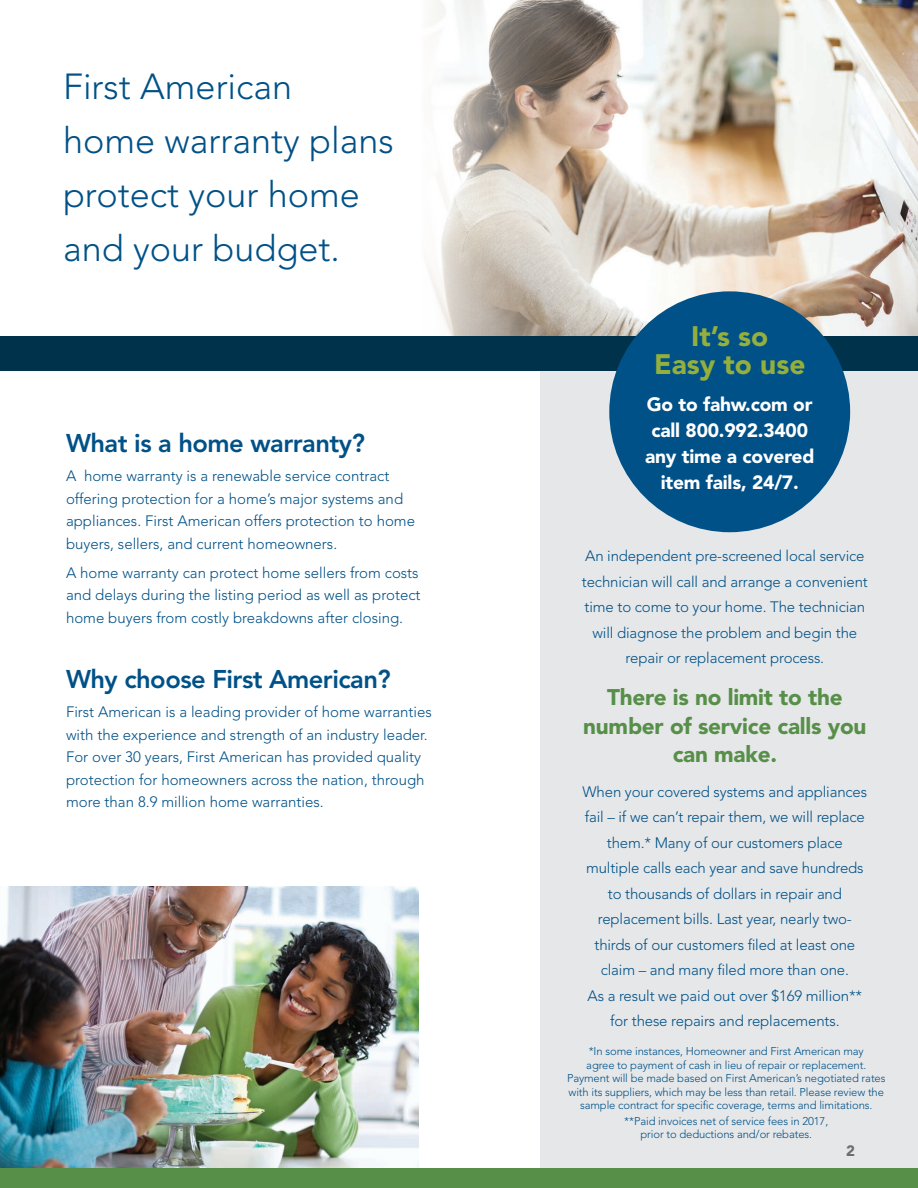
<style>
.page{position:relative;width:918px;height:1188px;background:#fff}
.page>*{position:absolute;margin:0;border:0;box-sizing:border-box;transform-origin:0 0}
.t1{font:300 36px/54px "Avenir LT Std";color:#005187}
.t2{font:900 28.05px/28px "Avenir LT Std";color:#94af3c;text-align:center}
.t3{font:800 25.5px "Avenir LT Std";letter-spacing:-.02em;color:#005187}
.t4{font:900 22.5px/28.5px "Avenir LT Std";letter-spacing:-.01em;color:#578f49;text-align:center}
.t5{font:900 19.2px/26px "Avenir LT Std";letter-spacing:-.01em;color:#fff;text-align:center}
.t6{font:300 15px/25.5px "Avenir LT Std";letter-spacing:-.01em;color:#005187}
.Covered_Underline{font:900 15px "Avenir LT Std";color:#6c6d70}
.t7{font:300 11.25px/13.5px "Avenir LT Std";letter-spacing:-.01em;color:#005187;text-align:center}
</style>
<div class="page">
<img style="left:428px;top:0;width:490px;height:336px">
<div style="left:540px;top:342px;width:378px;height:846px;background:#e6e7e9"></div>
<div style="left:0;top:336px;width:918px;height:35px;background:#01324b"></div>
<img style="left:0;top:887px;width:419px;height:282px">
<div style="left:0;top:1169px;width:918px;height:19px;background:#578f49"></div>
<div style="left:609px;top:291px;width:241px;height:241px;background:#005187;border-radius:50%"></div>
<p class="t1" style="left:63px;top:60px;width:332px">First American<br>home warranty plans protect your home and your budget.</p>
<p class="t3" style="left:66px;top:428px;width:300px">What is a home warranty?</p>
<p class="t6" style="left:66px;top:465px;width:351px;line-height:22.5px">A home warranty is a renewable service contract offering protection for a home’s major systems and appliances. First American offers protection to home buyers, sellers, and current homeowners.</p>
<p class="t6" style="left:66px;top:562px;width:356px;line-height:22.5px">A home warranty can protect home sellers from costs and delays during the listing period as well as protect home buyers from costly breakdowns after closing.</p>
<p class="t3" style="left:66px;top:664px;width:326px">Why choose First American?</p>
<p class="t6" style="left:66px;top:701px;width:367px;line-height:22.5px">First American is a leading provider of home warranties with the experience and strength of an industry leader.<br>For over 30 years, First American has provided quality protection for homeowners across the nation, through more than 8.9 million home warranties.</p>
<p class="t2" style="left:654px;top:323px;width:153px">It’s so<br>Easy to use</p>
<p class="t5" style="left:645px;top:392px;width:171px">Go to fahw.com or call 800.992.3400 any time a covered item fails, 24/7.</p>
<p class="t6" style="left:582px;top:544px;width:287px;text-align:center">An independent pre-screened local service technician will call and arrange a convenient time to come to your home. The technician will diagnose the problem and begin the repair or replacement process.</p>
<p class="t4" style="left:583px;top:683px;width:285px">There is no limit to the number of service calls you can make.</p>
<p class="t6" style="left:583px;top:779px;width:286px;text-align:center">When your covered systems and appliances fail – if we can’t repair them, we will replace them.* Many of our customers place multiple calls each year and save hundreds to thousands of dollars in repair and replacement bills. Last year, nearly two&shy;thirds of our customers filed at least one claim – and many filed more than one.<br>As a result we paid out over $169 million** for these repairs and replacements.</p>
<p class="t7" style="left:567px;top:1044px;width:320px">*In some instances, Homeowner and First American may<br>agree to payment of cash in lieu of repair or replacement.<br>Payment will be made based on First American’s negotiated rates with its suppliers, which may be less than retail. Please review the sample contract for specific coverage, terms and limitations.</p>
<p class="t7" style="left:624px;top:1114px;width:206px">**Paid invoices net of service fees in 2017, prior to deductions and/or rebates.</p>
<p class="Covered_Underline" style="left:846px;top:1141px;width:10px">2</p>
</div>
